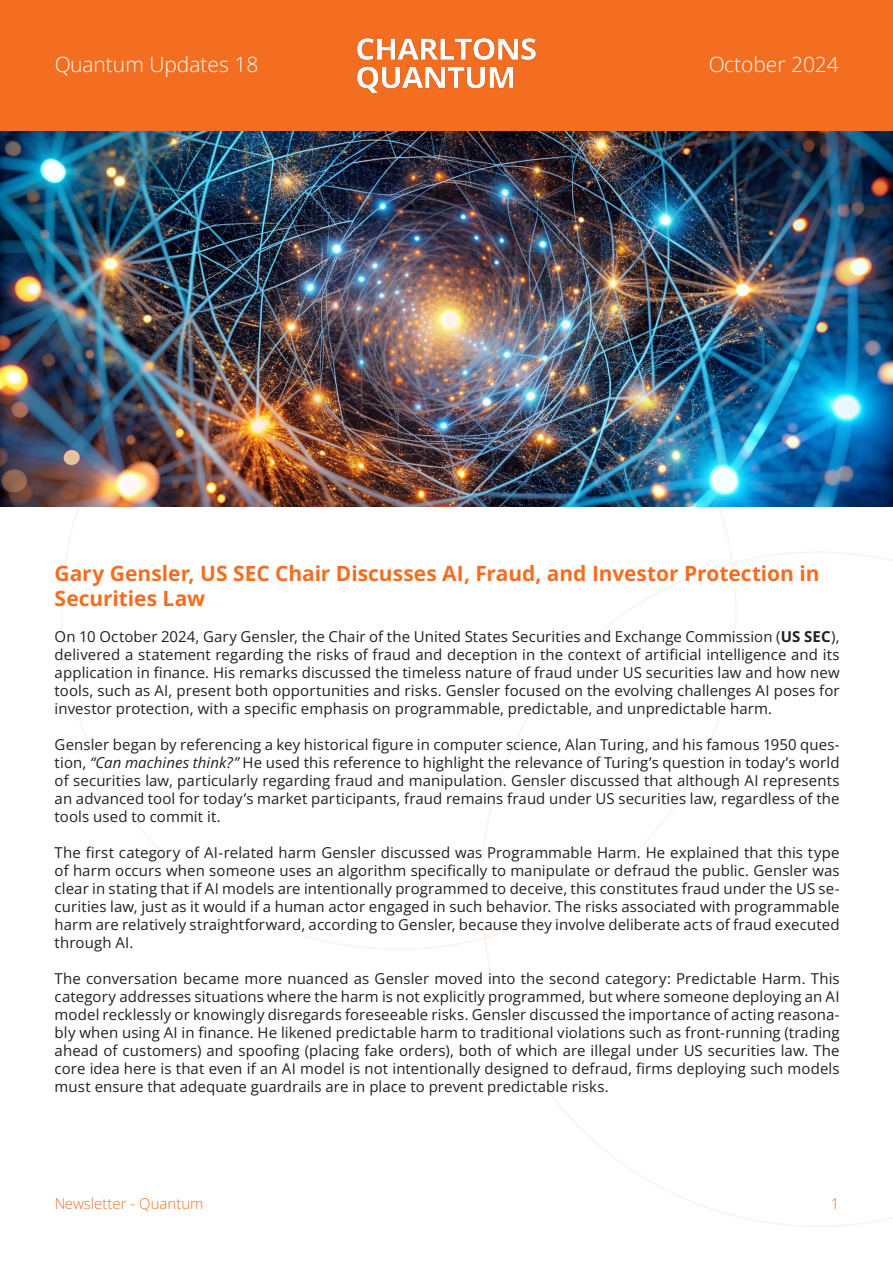
<style>
.page{position:relative;width:893px;height:1263px;background:#fff}
.page>*{position:absolute;margin:0;border:0;box-sizing:border-box;transform-origin:0 0}
.Newsletter_Story_Title{font:700 21px/25.2px "Open Sans";letter-spacing:-.005em;color:#f36e21}
.t1{font:300 21px "Open Sans";color:#fff}
.Newsletter_Body{font:15px/18px "Open Sans";letter-spacing:.005em;color:#231f20;text-align:justify}
.t2{font:300 15px "Open Sans";color:#f36e21}
.s1{font-weight:700}
.s2{font-style:italic}
</style>
<div class="page">
<svg style="left:480px;top:551px;width:413px;height:676px"></svg>
<div style="left:0;top:0;width:893px;height:131px;background:#f36e21"></div>
<img style="left:357px;top:39px;width:179px;height:53px">
<img style="left:0;top:131px;width:893px;height:376px">
<h1 class="t1" style="left:54px;top:50px;width:206px">Quantum Updates 18</h1>
<h1 class="t1" style="left:708px;top:50px;width:132px">October 2024</h1>
<p class="Newsletter_Story_Title" style="left:55px;top:560px;width:766px">Gary Gensler, US SEC Chair Discusses AI, Fraud, and Investor Protection in<br>Securities Law</p>
<p class="Newsletter_Body" style="left:55px;top:627px;width:786px">On 10 October 2024, Gary Gensler, the Chair of the United States Securities and Exchange Commission (<span class="s1">US SEC</span>), delivered a statement regarding the risks of fraud and deception in the context of artificial intelligence and its application in finance. His remarks discussed the timeless nature of fraud under US securities law and how new tools, such as AI, present both opportunities and risks. Gensler focused on the evolving challenges AI poses for investor protection, with a specific emphasis on programmable, predictable, and unpredictable harm.</p>
<p class="Newsletter_Body" style="left:55px;top:735px;width:786px">Gensler began by referencing a key historical figure in computer science, Alan Turing, and his famous 1950 ques&shy;tion, <span class="s2">“Can machines think?”</span> He used this reference to highlight the relevance of Turing’s question in today’s world of securities law, particularly regarding fraud and manipulation. Gensler discussed that although AI represents an advanced tool for today’s market participants, fraud remains fraud under US securities law, regardless of the tools used to commit it.</p>
<p class="Newsletter_Body" style="left:55px;top:843px;width:786px">The first category of AI-related harm Gensler discussed was Programmable Harm. He explained that this type of harm occurs when someone uses an algorithm specifically to manipulate or defraud the public. Gensler was clear in stating that if AI models are intentionally programmed to deceive, this constitutes fraud under the US se&shy;curities law, just as it would if a human actor engaged in such behavior. The risks associated with programmable harm are relatively straightforward, according to Gensler, because they involve deliberate acts of fraud executed through AI.</p>
<p class="Newsletter_Body" style="left:55px;top:969px;width:786px">The conversation became more nuanced as Gensler moved into the second category: Predictable Harm. This category addresses situations where the harm is not explicitly programmed, but where someone deploying an AI model recklessly or knowingly disregards foreseeable risks. Gensler discussed the importance of acting reasona&shy;bly when using AI in finance. He likened predictable harm to traditional violations such as front-running (trading ahead of customers) and spoofing (placing fake orders), both of which are illegal under US securities law. The core idea here is that even if an AI model is not intentionally designed to defraud, firms deploying such models must ensure that adequate guardrails are in place to prevent predictable risks.</p>
<p class="t2" style="left:54px;top:1193px;width:151px">Newsletter - Quantum</p>
<p class="t2" style="left:830px;top:1193px;width:10px">1</p>
</div>
